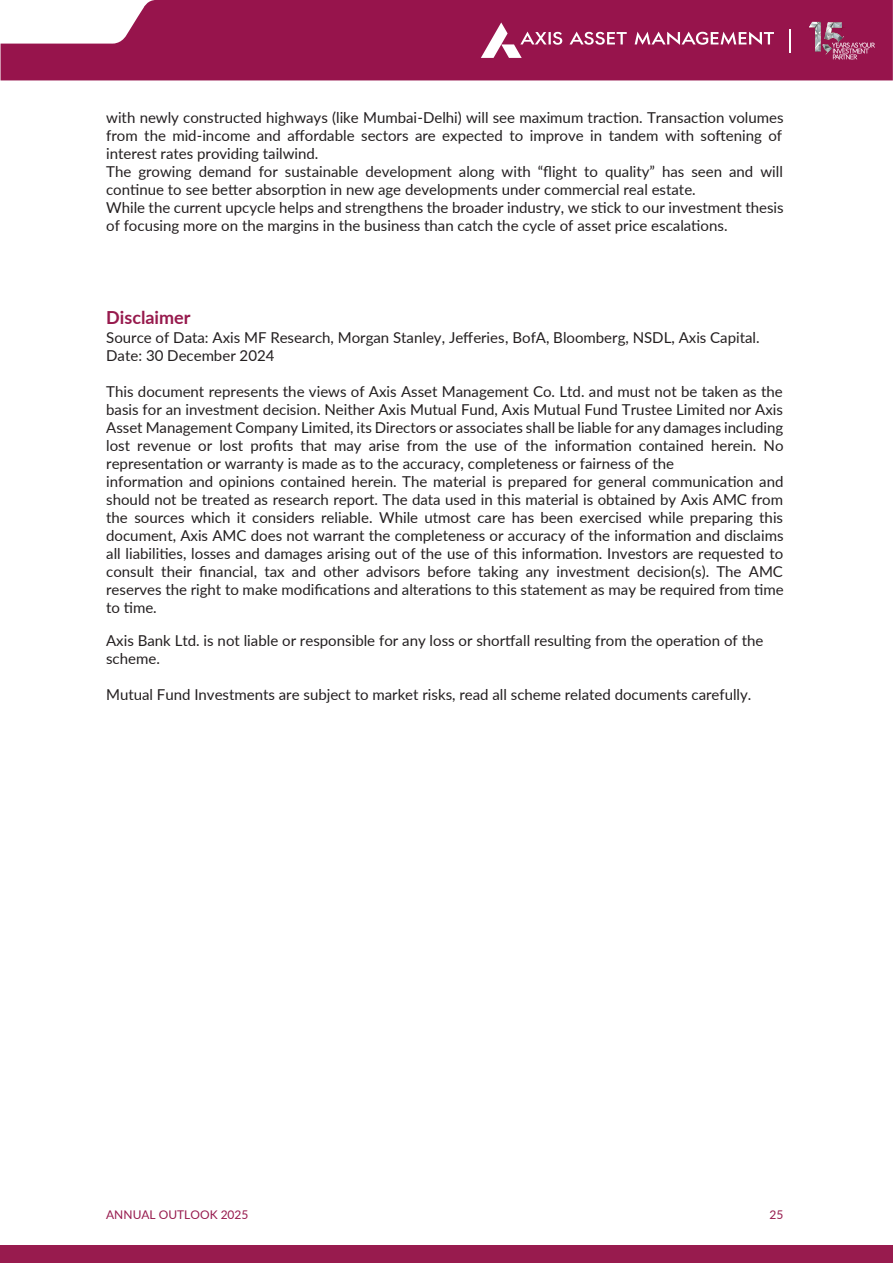
<style>
.page{position:relative;width:893px;height:1263px;background:#fff}
.page>*{position:absolute;margin:0;border:0;box-sizing:border-box;transform-origin:0 0}
.t1{font:700 18px "Lato";color:#971a4d}
.t2{font:15px/18px "Lato";color:#231f20}
.t3{font:12px "Lato";color:#971a4d}
</style>
<div class="page">
<div style="left:1px;top:1246px;width:892px;height:17px;background:#981b4e"></div>
<svg style="left:1px;top:0;width:892px;height:80px;background:#a0295c"></svg>
<svg style="left:481px;top:22px;width:81px;height:36px"></svg>
<svg style="left:569px;top:32px;width:58px;height:13px"></svg>
<svg style="left:635px;top:32px;width:139px;height:13px"></svg>
<hr style="left:789px;top:29px;width:2px;height:23px;background:#fff">
<svg style="left:805px;top:22px;width:70px;height:37px;background:#a2416b"></svg>
<p class="t2" style="left:106px;top:108px;width:679px">with newly constructed highways (like Mumbai-Delhi) will see maximum traction. Transaction volumes from the mid-income and affordable sectors are expected to improve in tandem with softening of interest rates providing tailwind.<br>The growing demand for sustainable development along with “flight to quality” has seen and will continue to see better absorption in new age developments under commercial real estate.<br>While the current upcycle helps and strengthens the broader industry, we stick to our investment thesis of focusing more on the margins in the business than catch the cycle of asset price escalations.</p>
<p class="t1" style="left:106px;top:304px;width:86px">Disclaimer</p>
<p class="t2" style="left:106px;top:327px;width:655px">Source of Data: Axis MF Research, Morgan Stanley, Jefferies, BofA, Bloomberg, NSDL, Axis Capital.<br>Date: 30 December 2024</p>
<p class="t2" style="left:106px;top:381px;width:679px">This document represents the views of Axis Asset Management Co. Ltd. and must not be taken as the basis for an investment decision. Neither Axis Mutual Fund, Axis Mutual Fund Trustee Limited nor Axis Asset Management Company Limited, its Directors or associates shall be liable for any damages including lost revenue or lost profits that may arise from the use of the information contained herein. No representation or warranty is made as to the accuracy, completeness or fairness of the<br>information and opinions contained herein. The material is prepared for general communication and should not be treated as research report. The data used in this material is obtained by Axis AMC from the sources which it considers reliable. While utmost care has been exercised while preparing this document, Axis AMC does not warrant the completeness or accuracy of the information and disclaims all liabilities, losses and damages arising out of the use of this information. Investors are requested to consult their financial, tax and other advisors before taking any investment decision(s). The AMC reserves the right to make modifications and alterations to this statement as may be required from time to time.</p>
<p class="t2" style="left:106px;top:630px;width:659px">Axis Bank Ltd. is not liable or responsible for any loss or shortfall resulting from the operation of the scheme.</p>
<p class="t2" style="left:106px;top:685px;width:647px">Mutual Fund Investments are subject to market risks, read all scheme related documents carefully.</p>
<p class="t3" style="left:106px;top:1206px;width:144px">ANNUAL OUTLOOK 2025</p>
<p class="t3" style="left:769px;top:1206px;width:15px">25</p>
</div>
